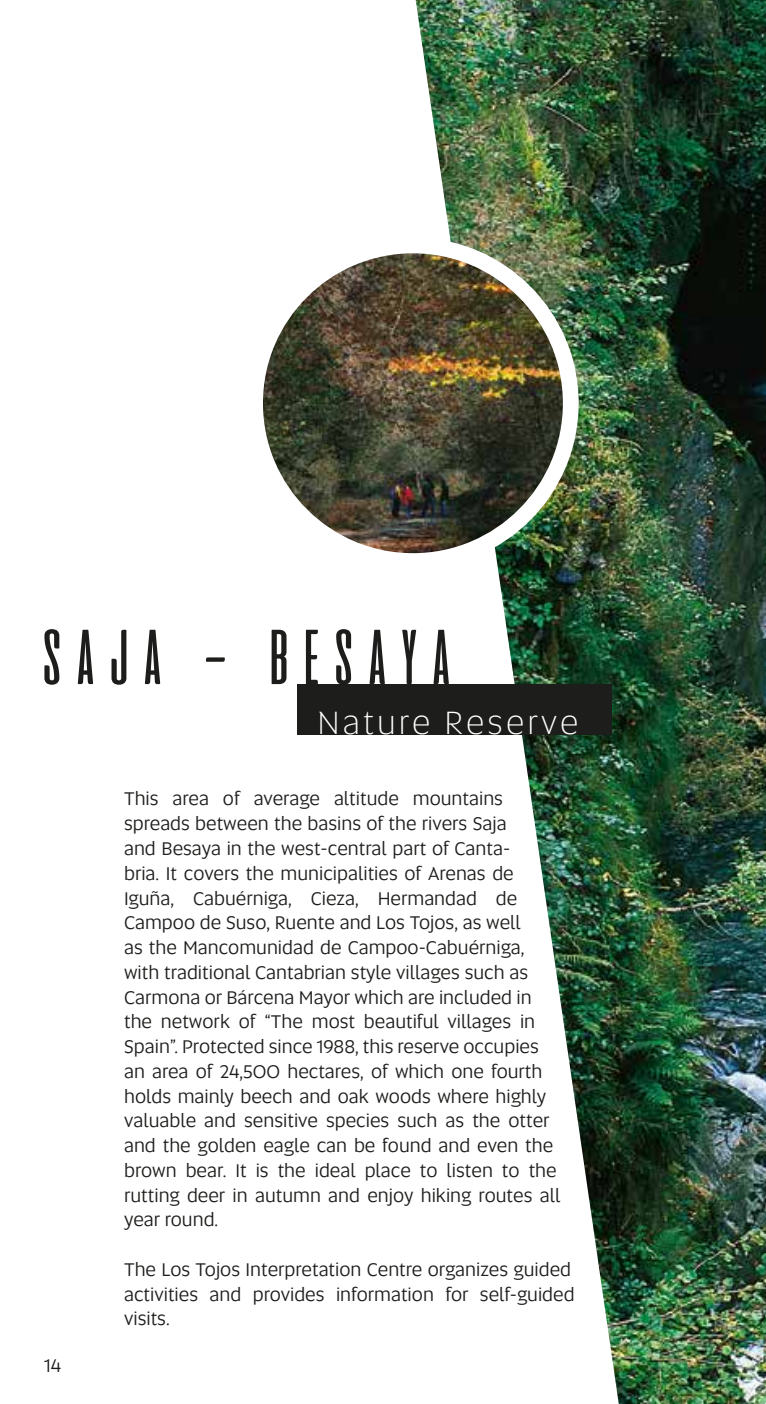
<style>
.page{position:relative;width:766px;height:1404px;background:#fff}
.page>*{position:absolute;margin:0;border:0;box-sizing:border-box;transform-origin:0 0}
.t1{font:77.62px "aliensandcows";color:#1d1d1b}
.t2{font:300 33.98px "Altis";letter-spacing:.09em;color:#fff}
.t3{font:19.12px/24.8px "Altis";color:#1d1d1b}
</style>
<div class="page">
<img style="left:415px;top:0;width:350px;height:1403px">
<img style="left:255px;top:245px;width:315px;height:316px;border-radius:158px">
<div style="left:247px;top:237px;width:331px;height:332px;border:16px solid #fff;border-radius:50%"></div>
<div style="left:298px;top:684px;width:313px;height:50px;background:#1d1d1b"></div>
<h1 class="t1" style="left:35px;top:616px;width:424px">SAJA – BESAYA</h1>
<h2 class="t2" style="left:317px;top:699px;width:262px">Nature Reserve</h2>
<p class="t3" style="left:44px;top:1352px;width:18px">14</p>
<p class="t3" style="left:124px;top:785px;width:437px">This area of average altitude mountains spreads between the basins of the rivers Saja<br>and Besaya in the west-central part of Canta-<br>bria. It covers the municipalities of Arenas de Iguña, Cabuérniga, Cieza, Hermandad de Campoo de Suso, Ruente and Los Tojos, as well<br>as the Mancomunidad de Campoo-Cabuérniga, with traditional Cantabrian style villages such as Carmona or Bárcena Mayor which are included in the network of “The most beautiful villages in Spain”. Protected since 1988, this reserve occupies an area of 24,500 hectares, of which one fourth holds mainly beech and oak woods where highly valuable and sensitive species such as the otter and the golden eagle can be found and even the brown bear. It is the ideal place to listen to the rutting deer in autumn and enjoy hiking routes all year round.</p>
<p class="t3" style="left:124px;top:1256px;width:452px">The Los Tojos Interpretation Centre organizes guided activities and provides information for self-guided visits.</p>
</div>
